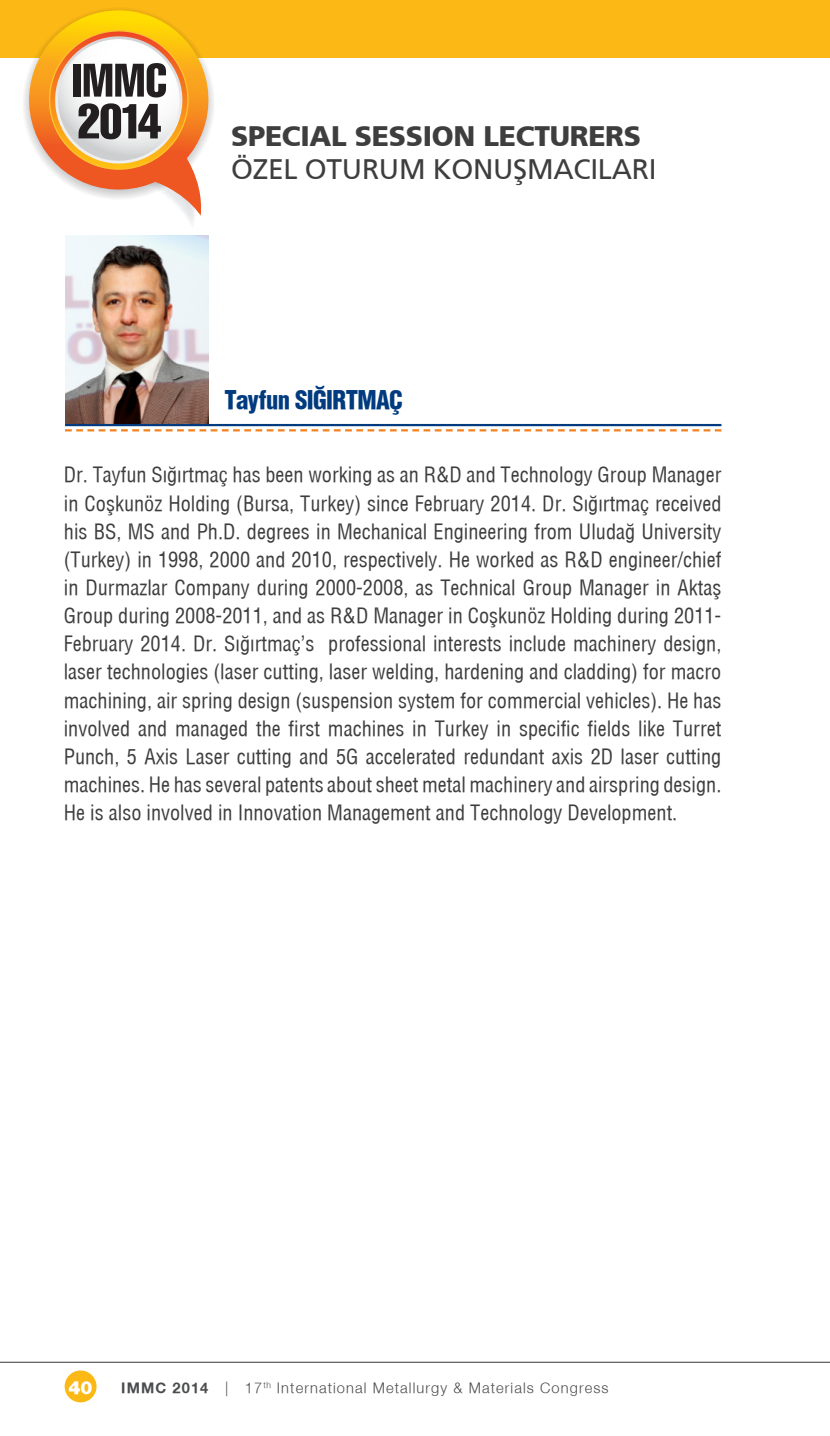
<style>
.page{position:relative;width:830px;height:1436px;background:#fff}
.page>*{position:absolute;margin:0;border:0;box-sizing:border-box;transform-origin:0 0}
.t1{font:28.12px "Frutiger X Black";letter-spacing:-.01em;color:#3e3e3f}
.t2{font:28.12px "Frutiger X Roman";letter-spacing:-.01em;color:#3e3e3f}
.t3{font:24.75px "Helvetica Condensed X Black";letter-spacing:-.025em;color:#013b7f}
.t4{font:20.25px/28.1px "Helvetica Condensed X Book";color:#3e3e3f;text-align:justify}
.t5{font:18px "Helvetica Neue X Black";color:#fff}
.t6{font:14.62px "Helvetica Neue X Light";letter-spacing:.075em;color:#4b4c4d}
.s1{font-family:"Helvetica Neue X Bold"}
</style>
<div class="page">
<div style="left:65px;top:1370px;width:31px;height:31px;background:#fcb814;border-radius:50%"></div>
<div style="left:0;top:0;width:829px;height:57px;background:#fcb814"></div>
<hr style="left:0;top:1361px;width:829px;height:1px;background:#4b4c4d">
<svg style="left:15px;top:9px;width:206px;height:214px"></svg>
<img style="left:65px;top:236px;width:143px;height:188px">
<svg style="left:65px;top:429px;width:656px;height:2px"></svg>
<hr style="left:65px;top:424px;width:656px;height:2px;background:#013b7f">
<h1 class="t1" style="left:231px;top:119px;width:411px">SPECIAL SESSION LECTURERS</h1>
<h1 class="t2" style="left:231px;top:153px;width:427px">ÖZEL OTURUM KONUŞMACILARI</h1>
<p class="t3" style="left:224px;top:384px;width:180px">Tayfun SIĞIRTMAÇ</p>
<p class="t4" style="left:64px;top:460px;width:659px">Dr. Tayfun Sığırtmaç has been working as an R&amp;D and Technology Group Manager in Coşkunöz Holding (Bursa, Turkey) since February 2014. Dr. Sığırtmaç received his BS, MS and Ph.D. degrees in Mechanical Engineering from Uludağ University (Turkey) in 1998, 2000 and 2010, respectively. He worked as R&amp;D engineer/chief in Durmazlar Company during 2000-2008, as Technical Group Manager in Aktaş Group during 2008-2011, and as R&amp;D Manager in Coşkunöz Holding during 2011- February 2014. Dr. Sığırtmaç’s professional interests include machinery design, laser technologies (laser cutting, laser welding, hardening and cladding) for macro machining, air spring design (suspension system for commercial vehicles). He has involved and managed the first machines in Turkey in specific fields like Turret Punch, 5 Axis Laser cutting and 5G accelerated redundant axis 2D laser cutting machines. He has several patents about sheet metal machinery and airspring design.<br>He is also involved in Innovation Management and Technology Development.</p>
<p class="t5" style="left:68px;top:1376px;width:26px">40</p>
<p class="t6" style="left:121px;top:1378px;width:488px"><span class="s1">IMMC 2014</span> | 17<sup>th</sup> International Metallurgy &amp; Materials Congress</p>
</div>
